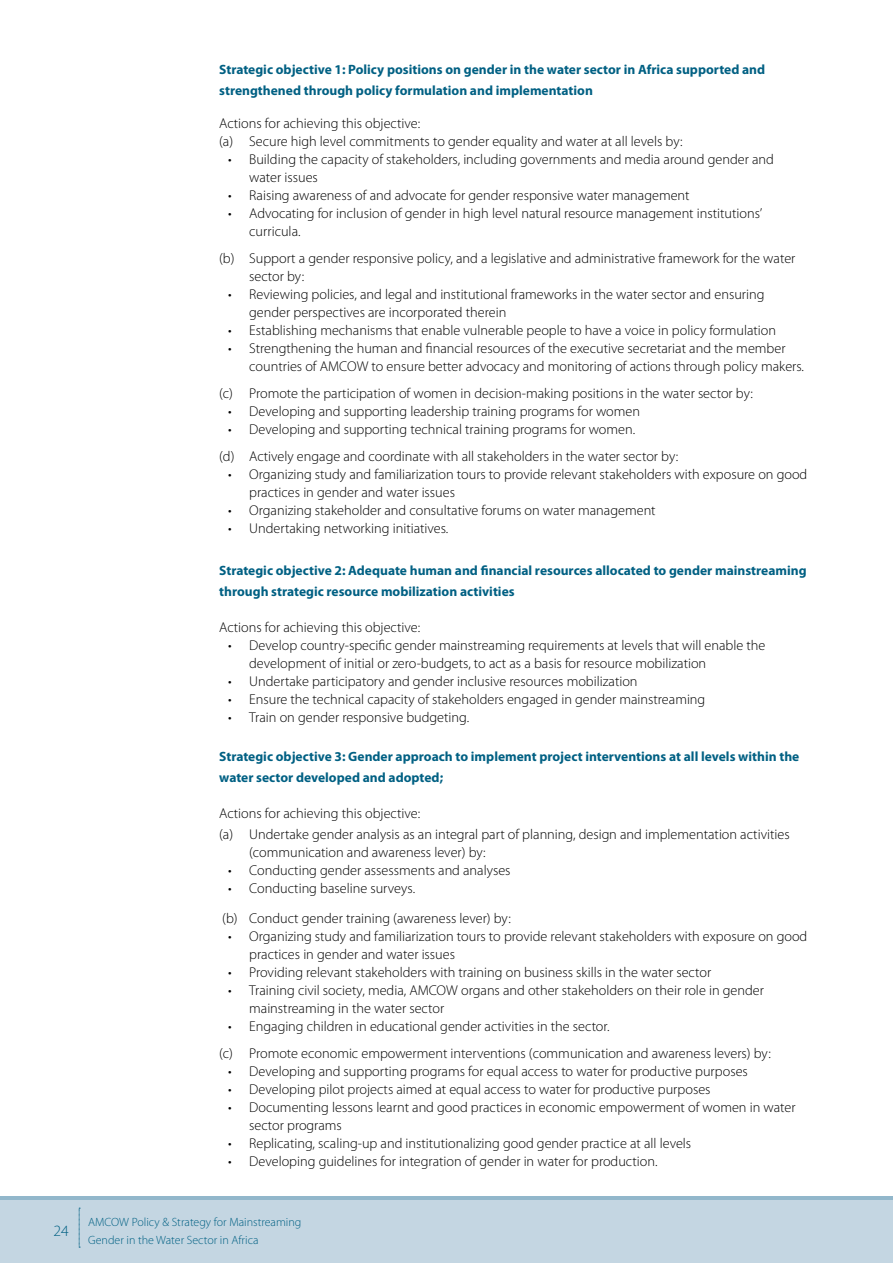
<style>
.page{position:relative;width:893px;height:1263px;background:#fff}
.page>*{position:absolute;margin:0;border:0;box-sizing:border-box;transform-origin:0 0}
.t1{font:300 15.75px "Myriad Pro";color:#006083}
.t2{font:300 14.25px/18px "Myriad Pro";color:#000}
.t3{font:700 13.5px/21px "Myriad Pro";color:#006083}
.t4{font:300 12px/18px "Myriad Pro";color:#006083}
</style>
<div class="page">
<div style="left:0;top:1197px;width:893px;height:66px;background:#c4d6e2"></div>
<hr style="left:0;top:1196px;width:893px;height:3px;background:#92b7cb">
<svg style="left:79px;top:1208px;width:1px;height:40px"></svg>
<p class="t1" style="left:53px;top:1222px;width:17px">24</p>
<p class="t3" style="left:219px;top:58px;width:547px">Strategic objective 1: Policy positions on gender in the water sector in Africa supported and strengthened through policy formulation and implementation</p>
<p class="t2" style="left:219px;top:114px;width:465px">Actions for achieving this objective:<br>(a) Secure high level commitments to gender equality and water at all levels by:</p>
<p class="t2" style="left:249px;top:150px;width:526px;text-indent:-21px">• Building the capacity of stakeholders, including governments and media around gender and water issues</p>
<p class="t2" style="left:228px;top:186px;width:463px">• Raising awareness of and advocate for gender responsive water management</p>
<p class="t2" style="left:249px;top:204px;width:514px;text-indent:-21px">• Advocating for inclusion of gender in high level natural resource management institutions’ curricula.</p>
<p class="t2" style="left:249px;top:249px;width:548px;text-indent:-30px">(b) Support a gender responsive policy, and a legislative and administrative framework for the water sector by:</p>
<p class="t2" style="left:249px;top:285px;width:517px;text-indent:-21px">• Reviewing policies, and legal and institutional frameworks in the water sector and ensuring gender perspectives are incorporated therein</p>
<p class="t2" style="left:228px;top:321px;width:549px">• Establishing mechanisms that enable vulnerable people to have a voice in policy formulation</p>
<p class="t2" style="left:249px;top:339px;width:556px;text-indent:-21px">• Strengthening the human and financial resources of the executive secretariat and the member countries of AMCOW to ensure better advocacy and monitoring of actions through policy makers.</p>
<p class="t2" style="left:219px;top:384px;width:535px">(c) Promote the participation of women in decision-making positions in the water sector by:</p>
<p class="t2" style="left:228px;top:402px;width:413px">• Developing and supporting leadership training programs for women</p>
<p class="t2" style="left:219px;top:416px;width:461px;line-height:27px;text-indent:9px">• Developing and supporting technical training programs for women.<br>(d) Actively engage and coordinate with all stakeholders in the water sector by:</p>
<p class="t2" style="left:249px;top:465px;width:560px;text-indent:-21px">• Organizing study and familiarization tours to provide relevant stakeholders with exposure on good practices in gender and water issues</p>
<p class="t2" style="left:228px;top:501px;width:429px">• Organizing stakeholder and consultative forums on water management</p>
<p class="t2" style="left:228px;top:519px;width:222px">• Undertaking networking initiatives.</p>
<p class="t3" style="left:219px;top:559px;width:589px">Strategic objective 2: Adequate human and financial resources allocated to gender mainstreaming through strategic resource mobilization activities</p>
<p class="t2" style="left:219px;top:618px;width:202px">Actions for achieving this objective:</p>
<p class="t2" style="left:249px;top:636px;width:518px;text-indent:-21px">• Develop country-specific gender mainstreaming requirements at levels that will enable the development of initial or zero-budgets, to act as a basis for resource mobilization</p>
<p class="t2" style="left:228px;top:672px;width:411px">• Undertake participatory and gender inclusive resources mobilization</p>
<p class="t2" style="left:228px;top:690px;width:479px">• Ensure the technical capacity of stakeholders engaged in gender mainstreaming</p>
<p class="t2" style="left:228px;top:708px;width:243px">• Train on gender responsive budgeting.</p>
<p class="t3" style="left:219px;top:745px;width:582px">Strategic objective 3: Gender approach to implement project interventions at all levels within the water sector developed and adopted;</p>
<p class="t2" style="left:219px;top:803px;width:572px;line-height:21px">Actions for achieving this objective:<br>(a) Undertake gender analysis as an integral part of planning, design and implementation activities</p>
<p class="t2" style="left:249px;top:843px;width:238px">(communication and awareness lever) by:</p>
<p class="t2" style="left:228px;top:861px;width:284px">• Conducting gender assessments and analyses</p>
<p class="t2" style="left:222px;top:873px;width:290px;line-height:30px;text-indent:6px">• Conducting baseline surveys.<br>(b) Conduct gender training (awareness lever) by:</p>
<p class="t2" style="left:249px;top:927px;width:560px;text-indent:-21px">• Organizing study and familiarization tours to provide relevant stakeholders with exposure on good practices in gender and water issues</p>
<p class="t2" style="left:228px;top:963px;width:484px">• Providing relevant stakeholders with training on business skills in the water sector</p>
<p class="t2" style="left:249px;top:981px;width:516px;text-indent:-21px">• Training civil society, media, AMCOW organs and other stakeholders on their role in gender mainstreaming in the water sector</p>
<p class="t2" style="left:219px;top:1013px;width:553px;line-height:27px;text-indent:9px">• Engaging children in educational gender activities in the sector.<br>(c) Promote economic empowerment interventions (communication and awareness levers) by:</p>
<p class="t2" style="left:228px;top:1062px;width:521px">• Developing and supporting programs for equal access to water for productive purposes</p>
<p class="t2" style="left:228px;top:1080px;width:484px">• Developing pilot projects aimed at equal access to water for productive purposes</p>
<p class="t2" style="left:249px;top:1098px;width:548px;text-indent:-21px">• Documenting lessons learnt and good practices in economic empowerment of women in water sector programs</p>
<p class="t2" style="left:228px;top:1134px;width:465px">• Replicating, scaling-up and institutionalizing good gender practice at all levels</p>
<p class="t2" style="left:228px;top:1152px;width:431px">• Developing guidelines for integration of gender in water for production.</p>
<p class="t4" style="left:88px;top:1213px;width:215px">AMCOW Policy &amp; Strategy for Mainstreaming<br>Gender in the Water Sector in Africa</p>
</div>
